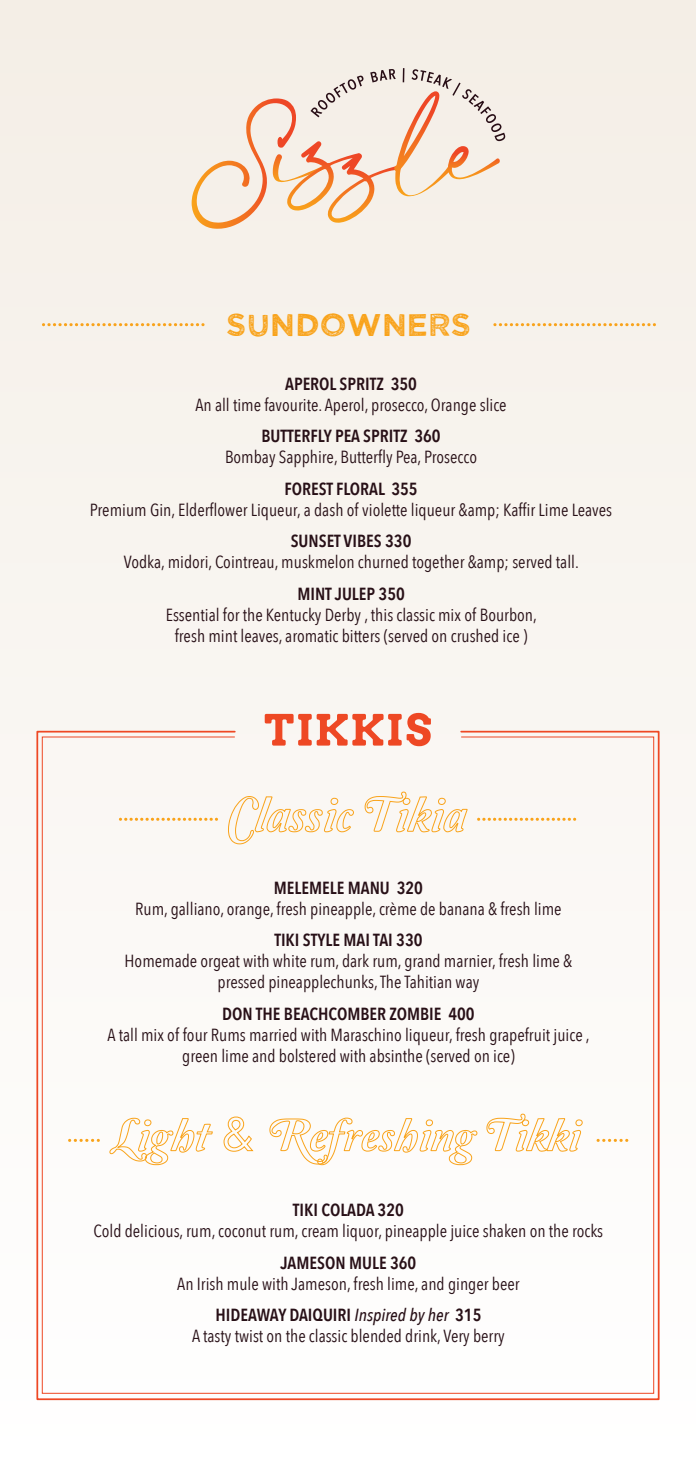
<style>
.page{position:relative;width:696px;height:1474px;background:#fff}
.page>*{position:absolute;margin:0;border:0;box-sizing:border-box;transform-origin:0 0}
.t1{font:70px "Heyosan";color:#ee4824}
.t2{font:31.5px "Wicked Grit";color:#f9a31a}
.t3{font:17.5px/21px "Avenir Next Condensed";color:#281017;text-align:center}
.t4{font:600 17.5px "Avenir Next Condensed";color:#281017}
.s1{font-weight:600}
.s2{font-weight:500;font-style:italic}
</style>
<div class="page">
<div style="left:0;top:0;width:695px;height:1473px;background:linear-gradient(to bottom,#f4eee6,#fff)"></div>
<svg style="left:191px;top:68px;width:314px;height:161px;background:#f1dfd1"></svg>
<svg style="left:43px;top:323px;width:154px;height:3px"></svg>
<svg style="left:494px;top:323px;width:154px;height:3px"></svg>
<svg style="left:36px;top:730px;width:624px;height:670px"></svg>
<svg style="left:41px;top:736px;width:613px;height:658px"></svg>
<svg style="left:227px;top:795px;width:127px;height:49px"></svg>
<svg style="left:364px;top:791px;width:103px;height:44px"></svg>
<svg style="left:109px;top:1117px;width:104px;height:48px"></svg>
<svg style="left:223px;top:1116px;width:31px;height:36px"></svg>
<svg style="left:269px;top:1112px;width:209px;height:53px"></svg>
<svg style="left:486px;top:1113px;width:97px;height:41px"></svg>
<svg style="left:598px;top:1138px;width:29px;height:3px"></svg>
<svg style="left:70px;top:1138px;width:29px;height:3px"></svg>
<svg style="left:120px;top:817px;width:97px;height:3px"></svg>
<svg style="left:478px;top:817px;width:97px;height:3px"></svg>
<h2 class="t2" style="left:226px;top:304px;width:246px">SUNDOWNERS</h2>
<p class="t4" style="left:285px;top:368px;width:133px">APEROL SPRITZ 350</p>
<p class="t3" style="left:195px;top:393px;width:313px">An all time favourite. Aperol, prosecco, Orange slice</p>
<p class="t4" style="left:261px;top:421px;width:181px">BUTTERFLY PEA SPRITZ 360</p>
<p class="t3" style="left:225px;top:446px;width:253px">Bombay Sapphire, Butterfly Pea, Prosecco</p>
<p class="t4" style="left:284px;top:473px;width:135px">FOREST FLORAL 355</p>
<p class="t3" style="left:90px;top:498px;width:523px">Premium Gin, Elderflower Liqueur, a dash of violette liqueur &amp;amp; Kaffir Lime Leaves</p>
<p class="t4" style="left:290px;top:526px;width:122px">SUNSET VIBES 330</p>
<p class="t3" style="left:124px;top:551px;width:456px">Vodka, midori, Cointreau, muskmelon churned together &amp;amp; served tall.</p>
<p class="t4" style="left:297px;top:578px;width:109px">MINT JULEP 350</p>
<p class="t3" style="left:166px;top:603px;width:372px">Essential for the Kentucky Derby , this classic mix of Bourbon, fresh mint leaves, aromatic bitters (served on crushed ice )</p>
<h1 class="t1" style="left:262px;top:688px;width:172px">TIKKIS</h1>
<p class="t4" style="left:274px;top:872px;width:150px">MELEMELE MANU 320</p>
<p class="t3" style="left:135px;top:897px;width:427px">Rum, galliano, orange, fresh pineapple, crème de banana &amp; fresh lime</p>
<p class="t4" style="left:274px;top:924px;width:149px">TIKI STYLE MAI TAI 330</p>
<p class="t3" style="left:124px;top:949px;width:449px">Homemade orgeat with white rum, dark rum, grand marnier, fresh lime &amp; pressed pineapplechunks, The Tahitian way</p>
<p class="t4" style="left:222px;top:998px;width:254px">DON THE BEACHCOMBER ZOMBIE 400</p>
<p class="t3" style="left:108px;top:1023px;width:483px">A tall mix of four Rums married with Maraschino liqueur, fresh grapefruit juice , green lime and bolstered with absinthe (served on ice)</p>
<p class="t4" style="left:293px;top:1195px;width:112px">TIKI COLADA 320</p>
<p class="t3" style="left:94px;top:1219px;width:511px">Cold delicious, rum, coconut rum, cream liquor, pineapple juice shaken on the rocks</p>
<p class="t4" style="left:280px;top:1247px;width:137px">JAMESON MULE 360</p>
<p class="t3" style="left:177px;top:1267px;width:344px;line-height:31.5px">An Irish mule with Jameson, fresh lime, and ginger beer<br><span class="s1">HIDEAWAY DAIQUIRI</span> <span class="s2">Inspired by her</span> <span class="s1">315</span></p>
<p class="t3" style="left:192px;top:1324px;width:314px">A tasty twist on the classic blended drink, Very berry</p>
</div>
